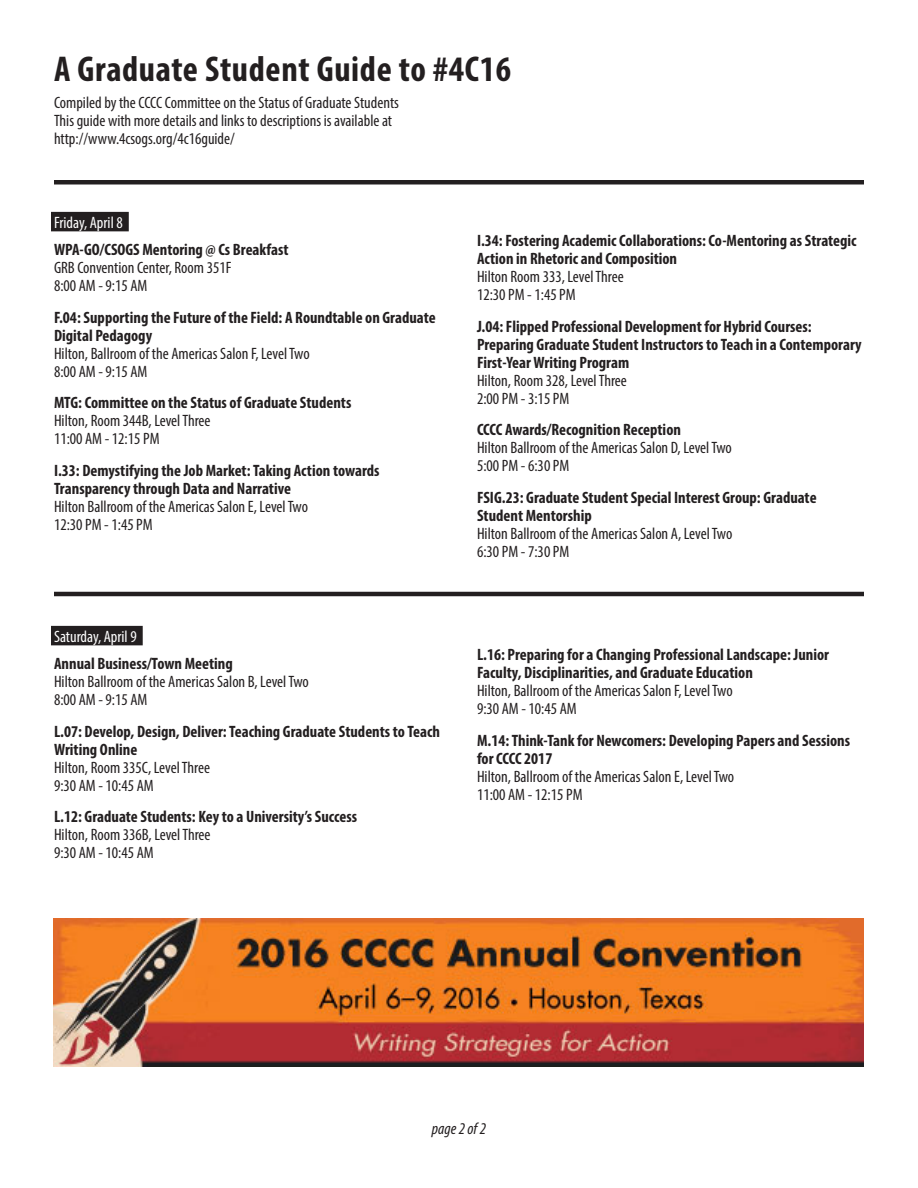
<style>
.page{position:relative;width:918px;height:1188px;background:#fff}
.page>*{position:absolute;margin:0;border:0;box-sizing:border-box;transform-origin:0 0}
.Name{font:700 condensed 36px "Myriad Pro";letter-spacing:.02em;color:#231f20}
.Kepler_Standard_inde{font:700 condensed 16.5px/18px "Myriad Pro";color:#231f20}
.Kepler_Standard_inde-2{font:condensed 16.5px/18px "Myriad Pro";color:#231f20}
.Kepler_Header{font:condensed 16.5px "Myriad Pro";color:#fff}
.t1{font:italic condensed 16.5px "Myriad Pro";color:#231f20}
.s1{font-weight:700}
.s2{font-weight:400}
</style>
<div class="page">
<div style="left:51px;top:212px;width:78px;height:19px;background:#231f20"></div>
<div style="left:51px;top:626px;width:92px;height:19px;background:#231f20"></div>
<img style="left:54px;top:918px;width:810px;height:149px">
<hr style="left:54px;top:180px;width:810px;height:4px;background:#231f20">
<hr style="left:54px;top:592px;width:810px;height:4px;background:#231f20">
<p class="Name" style="left:54px;top:47px;width:459px">A Graduate Student Guide to #4C16</p>
<p class="Kepler_Standard_inde-2" style="left:54px;top:93px;width:346px">Compiled by the CCCC Committee on the Status of Graduate Students<br>This guide with more details and links to descriptions is available at</p>
<p class="Kepler_Standard_inde-2" style="left:54px;top:129px;width:182px">http://www.4csogs.org/4c16guide/</p>
<p class="Kepler_Header" style="left:54px;top:213px;width:70px">Friday, April 8</p>
<p class="Kepler_Standard_inde-2" style="left:54px;top:241px;width:236px"><span class="s1">WPA-GO/CSOGS Mentoring @ Cs Breakfast<br></span>GRB Convention Center, Room 351F<br>8:00 AM - 9:15 AM</p>
<p class="Kepler_Standard_inde" style="left:54px;top:308px;width:383px">F.04: Supporting the Future of the Field: A Roundtable on Graduate Digital Pedagogy<br><span class="s2">Hilton, Ballroom of the Americas Salon F, Level Two<br>8:00 AM - 9:15 AM</span></p>
<p class="Kepler_Standard_inde" style="left:54px;top:394px;width:299px">MTG: Committee on the Status of Graduate Students<br><span class="s2">Hilton, Room 344B, Level Three<br>11:00 AM - 12:15 PM</span></p>
<p class="Kepler_Standard_inde" style="left:54px;top:461px;width:327px">I.33: Demystifying the Job Market: Taking Action towards Transparency through Data and Narrative<br><span class="s2">Hilton Ballroom of the Americas Salon E, Level Two<br>12:30 PM - 1:45 PM</span></p>
<p class="Kepler_Header" style="left:54px;top:627px;width:84px">Saturday, April 9</p>
<p class="Kepler_Standard_inde-2" style="left:54px;top:655px;width:256px"><span class="s1">Annual Business/Town Meeting<br></span>Hilton Ballroom of the Americas Salon B, Level Two<br>8:00 AM - 9:15 AM</p>
<p class="Kepler_Standard_inde" style="left:54px;top:722px;width:387px">L.07: Develop, Design, Deliver: Teaching Graduate Students to Teach Writing Online<br><span class="s2">Hilton, Room 335C, Level Three<br>9:30 AM - 10:45 AM</span></p>
<p class="Kepler_Standard_inde" style="left:54px;top:808px;width:305px">L.12: Graduate Students: Key to a University’s Success<br><span class="s2">Hilton, Room 336B, Level Three<br>9:30 AM - 10:45 AM</span></p>
<p class="Kepler_Standard_inde" style="left:477px;top:232px;width:381px">I.34: Fostering Academic Collaborations: Co-Mentoring as Strategic Action in Rhetoric and Composition<br><span class="s2">Hilton Room 333, Level Three<br>12:30 PM - 1:45 PM</span></p>
<p class="Kepler_Standard_inde" style="left:477px;top:317px;width:386px">J.04: Flipped Professional Development for Hybrid Courses:<br>Preparing Graduate Student Instructors to Teach in a Contemporary First-Year Writing Program<br><span class="s2">Hilton, Room 328, Level Three<br>2:00 PM - 3:15 PM</span></p>
<p class="Kepler_Standard_inde-2" style="left:477px;top:421px;width:256px"><span class="s1">CCCC Awards/Recognition Reception<br></span>Hilton Ballroom of the Americas Salon D, Level Two<br>5:00 PM - 6:30 PM</p>
<p class="Kepler_Standard_inde" style="left:477px;top:488px;width:341px">FSIG.23: Graduate Student Special Interest Group: Graduate Student Mentorship<br><span class="s2">Hilton Ballroom of the Americas Salon A, Level Two<br>6:30 PM - 7:30 PM</span></p>
<p class="Kepler_Standard_inde" style="left:477px;top:646px;width:354px">L.16: Preparing for a Changing Professional Landscape: Junior Faculty, Disciplinarities, and Graduate Education<br><span class="s2">Hilton, Ballroom of the Americas Salon F, Level Two<br>9:30 AM - 10:45 AM</span></p>
<p class="Kepler_Standard_inde" style="left:477px;top:731px;width:375px">M.14: Think-Tank for Newcomers: Developing Papers and Sessions for CCCC 2017<br><span class="s2">Hilton, Ballroom of the Americas Salon E, Level Two<br>11:00 AM - 12:15 PM</span></p>
<p class="t1" style="left:432px;top:1119px;width:56px">page 2 of 2</p>
</div>
